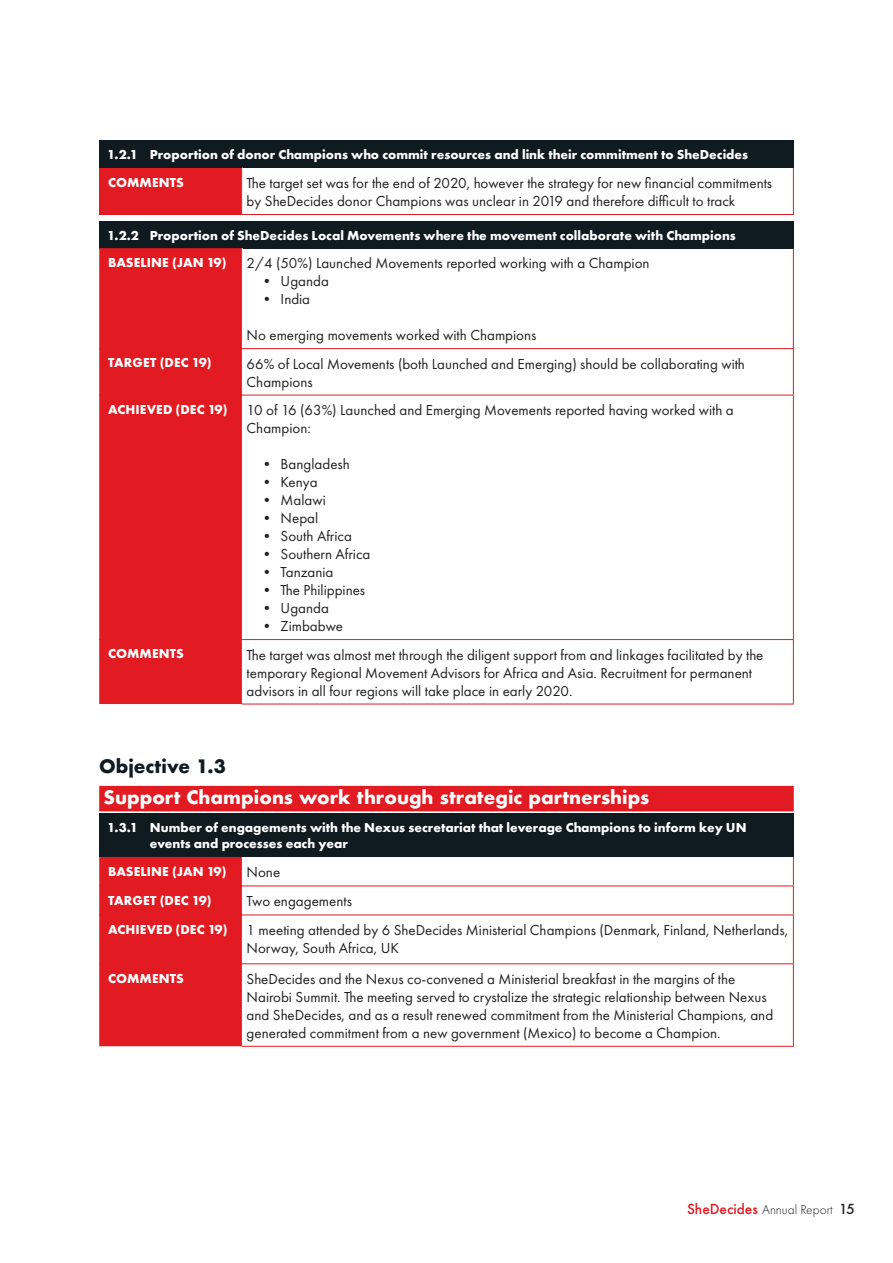
<style>
.page{position:relative;width:893px;height:1263px;background:#fff}
.page>*{position:absolute;margin:0;border:0;box-sizing:border-box;transform-origin:0 0}
.Title_Objective{font:700 18px "Futura";color:#fff}
.Objective_number{font:700 18px "Futura";color:#101a21}
.Table_Texts{font:15px/18px "Futura PT";color:#231f20}
.BulletTable_Texts{font:15px "Futura PT";color:#231f20}
.Header_row_copy{font:700 13.5px/16.5px "Futura PT";color:#fff}
.Header_row{font:700 13.5px "Futura PT";letter-spacing:.01em;color:#fff}
.t1{font:300 13.5px "Futura PT";color:#231f20}
.s1{font-family:"Futura";font-weight:500;color:#e21a21}
.s2{font-family:"Futura";font-weight:500}
</style>
<div class="page">
<div style="left:99px;top:786px;width:695px;height:25px;background:#e21a21"></div>
<div style="left:99px;top:140px;width:694px;height:28px;background:#101a21"></div>
<div style="left:99px;top:168px;width:143px;height:46px;background:#e21a21"></div>
<hr style="left:793px;top:168px;width:1px;height:46px;background:#e21a21">
<hr style="left:242px;top:214px;width:552px;height:1px;background:#e21a21">
<svg style="left:793px;top:140px;width:1px;height:28px"></svg>
<div style="left:99px;top:221px;width:694px;height:27px;background:#101a21"></div>
<div style="left:99px;top:248px;width:143px;height:456px;background:#e21a21"></div>
<hr style="left:242px;top:348px;width:552px;height:1px;background:#e21a21">
<hr style="left:242px;top:395px;width:552px;height:1px;background:#e21a21">
<hr style="left:242px;top:639px;width:552px;height:1px;background:#e21a21">
<hr style="left:99px;top:348px;width:143px;height:1px;background:#e21a21">
<hr style="left:99px;top:395px;width:143px;height:1px;background:#e21a21">
<hr style="left:99px;top:639px;width:143px;height:1px;background:#e21a21">
<hr style="left:793px;top:248px;width:1px;height:100px;background:#e21a21">
<hr style="left:793px;top:349px;width:1px;height:46px;background:#e21a21">
<hr style="left:793px;top:395px;width:1px;height:244px;background:#e21a21">
<hr style="left:793px;top:640px;width:1px;height:64px;background:#e21a21">
<hr style="left:242px;top:704px;width:552px;height:1px;background:#e21a21">
<svg style="left:793px;top:221px;width:1px;height:27px"></svg>
<div style="left:99px;top:813px;width:694px;height:44px;background:#101a21"></div>
<div style="left:99px;top:857px;width:144px;height:189px;background:#e21a21"></div>
<hr style="left:242px;top:915px;width:1px;height:48px;background:#fff">
<hr style="left:242px;top:964px;width:1px;height:82px;background:#fff">
<hr style="left:242px;top:885px;width:552px;height:1px;background:#e21a21">
<hr style="left:242px;top:914px;width:552px;height:1px;background:#e21a21">
<hr style="left:242px;top:963px;width:552px;height:1px;background:#e21a21">
<hr style="left:99px;top:885px;width:143px;height:1px;background:#e21a21">
<hr style="left:99px;top:914px;width:143px;height:1px;background:#e21a21">
<hr style="left:99px;top:963px;width:143px;height:1px;background:#e21a21">
<svg style="left:793px;top:857px;width:1px;height:57px"></svg>
<hr style="left:793px;top:915px;width:1px;height:48px;background:#e21a21">
<hr style="left:793px;top:964px;width:1px;height:82px;background:#e21a21">
<hr style="left:242px;top:1046px;width:552px;height:1px;background:#e21a21">
<hr style="left:793px;top:813px;width:1px;height:44px;background:#101a21">
<p class="Header_row_copy" style="left:107px;top:146px;width:642px">1.2.1 Proportion of donor Champions who commit resources and link their commitment to SheDecides</p>
<p class="Header_row" style="left:108px;top:174px;width:77px">COMMENTS</p>
<p class="Table_Texts" style="left:247px;top:174px;width:527px">The target set was for the end of 2020, however the strategy for new financial commitments by SheDecides donor Champions was unclear in 2019 and therefore difficult to track</p>
<p class="Header_row_copy" style="left:107px;top:227px;width:630px">1.2.2 Proportion of SheDecides Local Movements where the movement collaborate with Champions</p>
<p class="Header_row" style="left:108px;top:254px;width:120px">BASELINE (JAN 19)</p>
<p class="Table_Texts" style="left:247px;top:254px;width:405px">2/4 (50%) Launched Movements reported working with a Champion</p>
<p class="Table_Texts" style="left:259px;top:272px;width:71px">• Uganda</p>
<p class="Table_Texts" style="left:259px;top:290px;width:52px">• India</p>
<p class="Table_Texts" style="left:247px;top:326px;width:291px">No emerging movements worked with Champions</p>
<p class="Header_row" style="left:108px;top:354px;width:105px">TARGET (DEC 19)</p>
<p class="Table_Texts" style="left:247px;top:354px;width:500px">66% of Local Movements (both Launched and Emerging) should be collaborating with<br>Champions</p>
<p class="Header_row" style="left:108px;top:401px;width:121px">ACHIEVED (DEC 19)</p>
<p class="Table_Texts" style="left:247px;top:401px;width:489px">10 of 16 (63%) Launched and Emerging Movements reported having worked with a<br>Champion:</p>
<p class="Table_Texts" style="left:259px;top:455px;width:92px">• Bangladesh</p>
<p class="Table_Texts" style="left:259px;top:473px;width:60px">• Kenya</p>
<p class="Table_Texts" style="left:259px;top:491px;width:68px">• Malawi</p>
<p class="Table_Texts" style="left:259px;top:509px;width:60px">• Nepal</p>
<p class="Table_Texts" style="left:259px;top:527px;width:94px">• South Africa</p>
<p class="Table_Texts" style="left:259px;top:545px;width:113px">• Southern Africa</p>
<p class="Table_Texts" style="left:259px;top:563px;width:76px">• Tanzania</p>
<p class="Table_Texts" style="left:259px;top:581px;width:107px">• The Philippines</p>
<p class="Table_Texts" style="left:259px;top:599px;width:71px">• Uganda</p>
<p class="Table_Texts" style="left:259px;top:617px;width:85px">• Zimbabwe</p>
<p class="Header_row" style="left:108px;top:645px;width:77px">COMMENTS</p>
<p class="Table_Texts" style="left:247px;top:645px;width:518px">The target was almost met through the diligent support from and linkages facilitated by the temporary Regional Movement Advisors for Africa and Asia. Recruitment for permanent advisors in all four regions will take place in early 2020.</p>
<p class="Objective_number" style="left:99px;top:753px;width:128px">Objective 1.3</p>
<p class="Title_Objective" style="left:103px;top:784px;width:547px">Support Champions work through strategic partnerships</p>
<p class="Header_row_copy" style="left:150px;top:819px;width:598px;text-indent:-43px">1.3.1 Number of engagements with the Nexus secretariat that leverage Champions to inform key UN events and processes each year</p>
<p class="Header_row" style="left:108px;top:862px;width:120px">BASELINE (JAN 19)</p>
<p class="BulletTable_Texts" style="left:247px;top:863px;width:35px">None</p>
<p class="Header_row" style="left:108px;top:891px;width:105px">TARGET (DEC 19)</p>
<p class="Table_Texts" style="left:247px;top:892px;width:107px">Two engagements</p>
<p class="Header_row" style="left:108px;top:920px;width:121px">ACHIEVED (DEC 19)</p>
<p class="Table_Texts" style="left:247px;top:921px;width:543px">1 meeting attended by 6 SheDecides Ministerial Champions (Denmark, Finland, Netherlands,<br>Norway, South Africa, UK</p>
<p class="Header_row" style="left:108px;top:969px;width:77px">COMMENTS</p>
<p class="Table_Texts" style="left:247px;top:970px;width:528px">SheDecides and the Nexus co-convened a Ministerial breakfast in the margins of the Nairobi Summit. The meeting served to crystalize the strategic relationship between Nexus and SheDecides, and as a result renewed commitment from the Ministerial Champions, and generated commitment from a new government (Mexico) to become a Champion.</p>
<p class="t1" style="left:687px;top:1202px;width:169px"><span class="s1">SheDecides</span> Annual Report <span class="s2">15</span></p>
</div>
